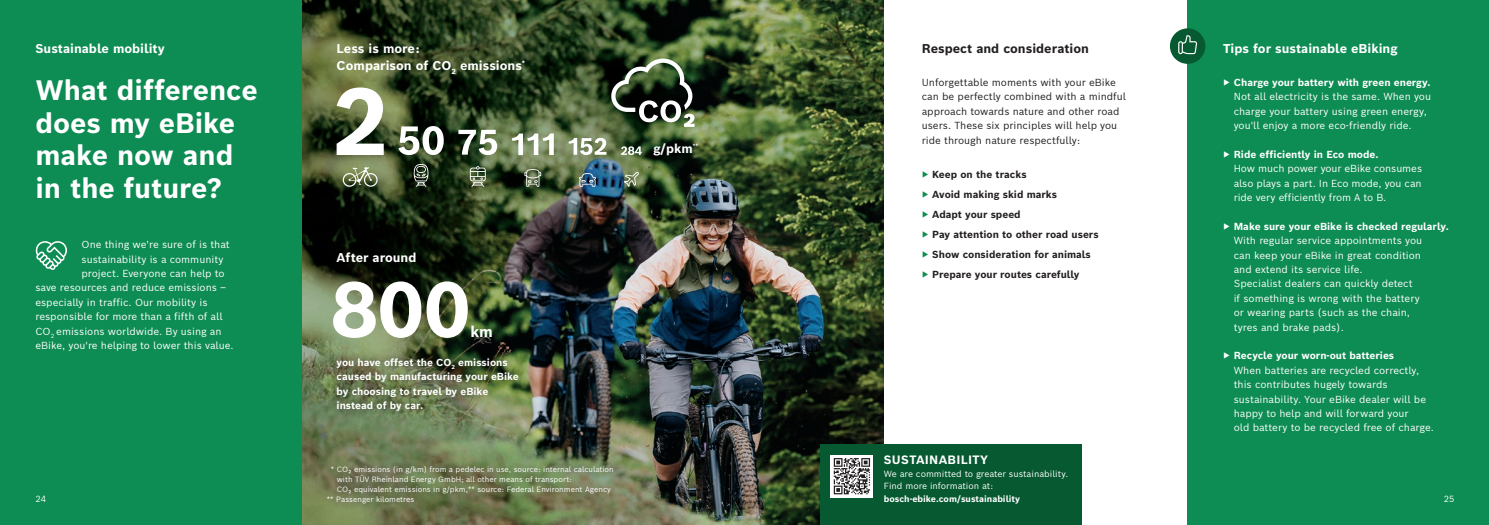
<style>
.page{position:relative;width:1489px;height:525px;background:#fff}
.page>*{position:absolute;margin:0;border:0;box-sizing:border-box;transform-origin:0 0}
.t1{font:700 76.5px "Bosch Sans";color:#fff}
.t2{font:700 27.5px/32.5px "Bosch Sans";color:#fff}
.t3{font:700 15px "Bosch Sans";color:#fff}
.t4{font:700 12.5px/17.5px "Bosch Sans";color:#fff}
.t5{font:700 12.5px "Bosch Sans";color:#231f20}
.t6{font:700 11.88px "Bosch Sans";letter-spacing:.025em;color:#fff}
.t7{font:10px/14.4px "Bosch Sans";color:#fff}
.t8{font:10px/14.4px "Bosch Sans";color:#231f20}
.t9{font:700 10px/20px "Bosch Sans";color:#231f20}
.t10{font:700 10px/14.4px "Bosch Sans";color:#fff}
.t11{font:8.75px/11.2px "Bosch Sans";color:#fff}
.t12{font:700 8.75px "Bosch Sans";color:#fff}
.t13{font:7.5px "Bosch Sans";color:#fff}
.s1{font-weight:300;color:#0d8c53}
.s2{color:#0d8c53}
.s3{font-weight:300}
.s4{font-weight:700}
</style>
<div class="page">
<img style="left:301px;top:0;width:582px;height:524px">
<div style="left:0;top:0;width:301px;height:524px;background:#0d8c53"></div>
<div style="left:1187px;top:0;width:301px;height:524px;background:#0d8c53"></div>
<div style="left:329px;top:350px;width:197px;height:68px;background:#231f20;opacity:.75"></div>
<svg style="left:611px;top:58px;width:83px;height:69px"></svg>
<svg style="left:336px;top:87px;width:48px;height:68px"></svg>
<svg style="left:343px;top:167px;width:34px;height:20px"></svg>
<svg style="left:413px;top:164px;width:15px;height:23px"></svg>
<svg style="left:398px;top:126px;width:46px;height:29px"></svg>
<svg style="left:470px;top:166px;width:16px;height:21px"></svg>
<svg style="left:458px;top:130px;width:39px;height:25px"></svg>
<svg style="left:524px;top:169px;width:17px;height:18px"></svg>
<svg style="left:512px;top:133px;width:42px;height:22px"></svg>
<svg style="left:579px;top:173px;width:17px;height:14px"></svg>
<svg style="left:568px;top:138px;width:38px;height:17px"></svg>
<svg style="left:624px;top:171px;width:15px;height:16px"></svg>
<svg style="left:621px;top:146px;width:20px;height:9px"></svg>
<div style="left:320px;top:458px;width:301px;height:52px;background:#231f20;opacity:.75"></div>
<div style="left:820px;top:444px;width:262px;height:80px;background:#065930"></div>
<div style="left:1169px;top:28px;width:36px;height:36px;background:#065930;border-radius:50%"></div>
<svg style="left:1178px;top:35px;width:19px;height:19px"></svg>
<svg style="left:35px;top:241px;width:32px;height:29px"></svg>
<div style="left:830px;top:454px;width:43px;height:43px;background:#fff"></div>
<svg style="left:833px;top:458px;width:37px;height:36px"></svg>
<p class="t4" style="left:35px;top:39px;width:131px">Sustainable mobility</p>
<p class="t4" style="left:336px;top:39px;width:190px">Less is more:<br>Comparison of CO<sub>2</sub> emissions<sup>*</sup></p>
<h2 class="t2" style="left:35px;top:73px;width:224px">What difference does my eBike make now and in the future?</h2>
<p class="t7" style="left:81px;top:237px;width:150px">One thing we're sure of is that</p>
<p class="t7" style="left:81px;top:251px;width:144px">sustainability is a community</p>
<p class="t7" style="left:81px;top:266px;width:145px">project. Everyone can help to</p>
<p class="t7" style="left:35px;top:280px;width:192px">save resources and reduce emissions –</p>
<p class="t7" style="left:35px;top:294px;width:174px">especially in traffic. Our mobility is</p>
<p class="t7" style="left:35px;top:309px;width:189px">responsible for more than a fifth of all</p>
<p class="t7" style="left:35px;top:323px;width:188px">CO<sub>2</sub> emissions worldwide. By using an</p>
<p class="t7" style="left:35px;top:337px;width:200px">eBike, you're helping to lower this value.</p>
<p class="t4" style="left:336px;top:248px;width:81px">After around</p>
<h1 class="t1" style="left:331px;top:258px;width:141px">800</h1>
<h3 class="t3" style="left:470px;top:321px;width:24px">km</h3>
<p class="t10" style="left:336px;top:354px;width:184px">you have offset the CO<sub>2</sub> emissions caused by manufacturing your eBike by choosing to travel by eBike instead of by car.</p>
<p class="t4" style="left:653px;top:140px;width:46px">g/pkm<sup>**</sup></p>
<p class="t5" style="left:921px;top:40px;width:169px">Respect and consideration</p>
<p class="t8" style="left:921px;top:75px;width:206px">Unforgettable moments with your eBike can be perfectly combined with a mindful approach towards nature and other road users. These six principles will help you ride through nature respectfully:</p>
<p class="t9" style="left:921px;top:164px;width:178px"><span class="s1">▶</span> Keep on the tracks<br><span class="s2">▶</span> Avoid making skid marks<br><span class="s2">▶</span> Adapt your speed<br><span class="s2">▶</span> Pay attention to other road users <span class="s2">▶</span> Show consideration for animals <span class="s2">▶</span> Prepare your routes carefully</p>
<p class="t4" style="left:1222px;top:39px;width:176px">Tips for sustainable eBiking</p>
<p class="t7" style="left:1233px;top:75px;width:199px;text-indent:-11px"><span class="s3">▶</span> <span class="s4">Charge your battery with green energy.<br></span>Not all electricity is the same. When you charge your battery using green energy, you'll enjoy a more eco-friendly ride.</p>
<p class="t7" style="left:1233px;top:147px;width:190px;text-indent:-11px"><span class="s3">▶</span> <span class="s4">Ride efficiently in Eco mode.<br></span>How much power your eBike consumes also plays a part. In Eco mode, you can ride very efficiently from A to B.</p>
<p class="t7" style="left:1233px;top:219px;width:216px;text-indent:-11px"><span class="s3">▶</span> <span class="s4">Make sure your eBike is checked regularly.<br></span>With regular service appointments you<br>can keep your eBike in great condition<br>and extend its service life.<br>Specialist dealers can quickly detect<br>if something is wrong with the battery<br>or wearing parts (such as the chain,<br>tyres and brake pads).</p>
<p class="t7" style="left:1233px;top:348px;width:202px;text-indent:-11px"><span class="s3">▶</span> <span class="s4">Recycle your worn-out batteries<br></span>When batteries are recycled correctly, this contributes hugely towards sustainability. Your eBike dealer will be happy to help and will forward your<br>old battery to be recycled free of charge.</p>
<p class="t6" style="left:883px;top:452px;width:105px">SUSTAINABILITY</p>
<p class="t11" style="left:883px;top:468px;width:186px">We are committed to greater sustainability.<br>Find more information at:</p>
<p class="t13" style="left:331px;top:464px;width:284px">* CO₂ emissions (in g/km) from a pedelec in use, source: internal calculation</p>
<p class="t13" style="left:337px;top:474px;width:236px">with TÜV Rheinland Energy GmbH; all other means of transport:</p>
<p class="t13" style="left:337px;top:484px;width:275px">CO₂ equivalent emissions in g/pkm,** source: Federal Environment Agency</p>
<p class="t13" style="left:327px;top:494px;width:89px">** Passenger kilometres</p>
<p class="t11" style="left:35px;top:492px;width:12px">24</p>
<p class="t12" style="left:883px;top:492px;width:138px">bosch-ebike.com/sustainability</p>
<p class="t11" style="left:1443px;top:492px;width:12px">25</p>
</div>
